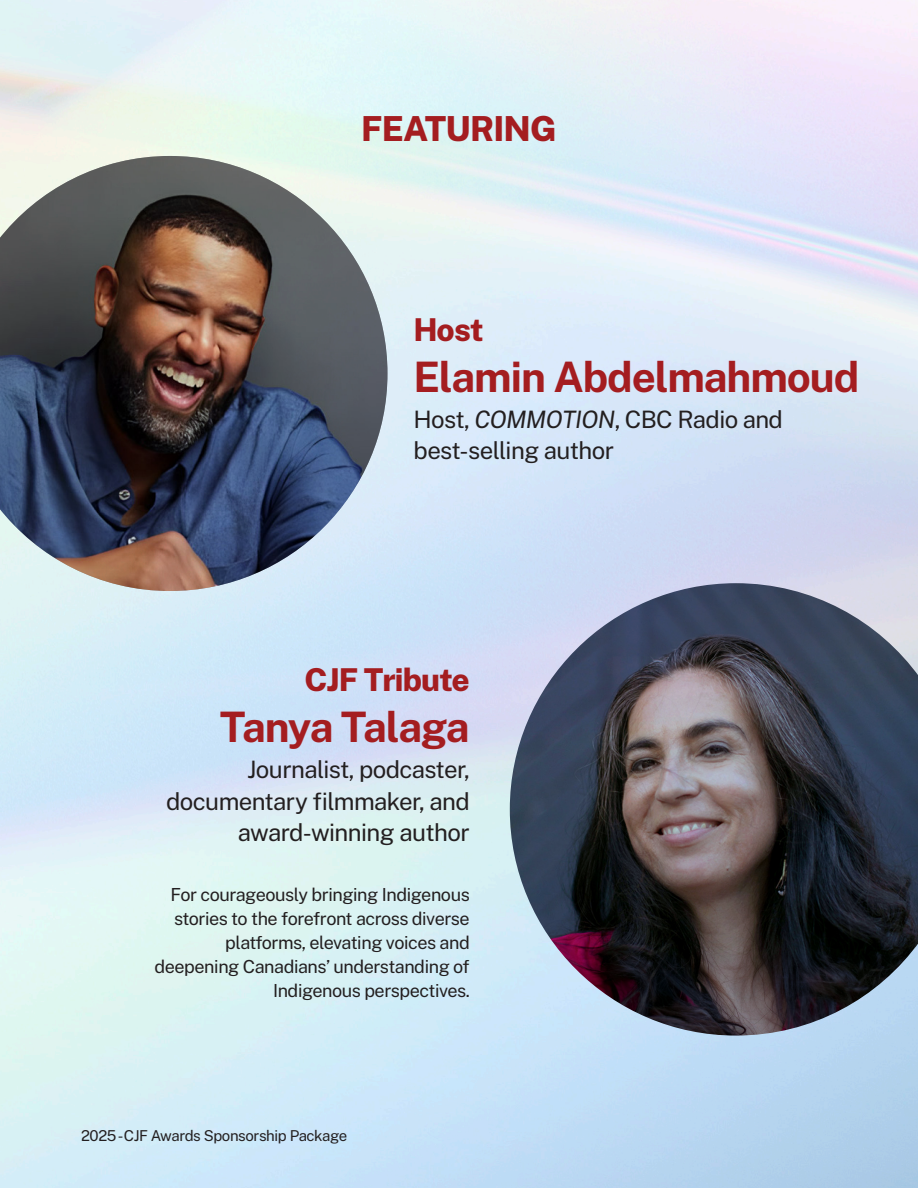
<style>
.page{position:relative;width:918px;height:1188px;background:#fff}
.page>*{position:absolute;margin:0;border:0;box-sizing:border-box;transform-origin:0 0}
.t1{font:700 42px "Public Sans";letter-spacing:-.025em;color:#a41d20}
.t2{font:800 34.5px "Public Sans";letter-spacing:-.025em;color:#a41d20}
.t3{font:800 31.5px "Public Sans";letter-spacing:-.025em;color:#a41d20}
.t4{font:24px/31.5px "Public Sans";letter-spacing:-.025em;color:#231f20}
.t5{font:18px/24px "Public Sans";letter-spacing:-.025em;color:#231f20;text-align:right}
.t6{font:15px "Public Sans";letter-spacing:-.025em;color:#231f20}
.s1{font-style:italic}
</style>
<div class="page">
<img style="left:510px;top:583px;width:408px;height:453px">
<img style="left:0;top:156px;width:387px;height:435px">
<p class="t2" style="left:361px;top:105px;width:197px">FEATURING</p>
<p class="t3" style="left:414px;top:309px;width:72px">Host</p>
<p class="t1" style="left:414px;top:349px;width:447px">Elamin Abdelmahmoud</p>
<p class="t4" style="left:414px;top:403px;width:371px">Host, <span class="s1">COMMOTION</span>, CBC Radio and best-selling author</p>
<p class="t3" style="left:305px;top:659px;width:167px">CJF Tribute</p>
<p class="t1" style="left:220px;top:699px;width:251px">Tanya Talaga</p>
<p class="t4" style="left:166px;top:753px;width:305px;text-align:right">Journalist, podcaster, documentary filmmaker, and award-winning author</p>
<p class="t5" style="left:155px;top:882px;width:317px">For courageously bringing Indigenous stories to the forefront across diverse platforms, elevating voices and deepening Canadians’ understanding of Indigenous perspectives.</p>
<p class="t6" style="left:81px;top:1126px;width:268px">2025 -CJF Awards Sponsorship Package</p>
</div>
